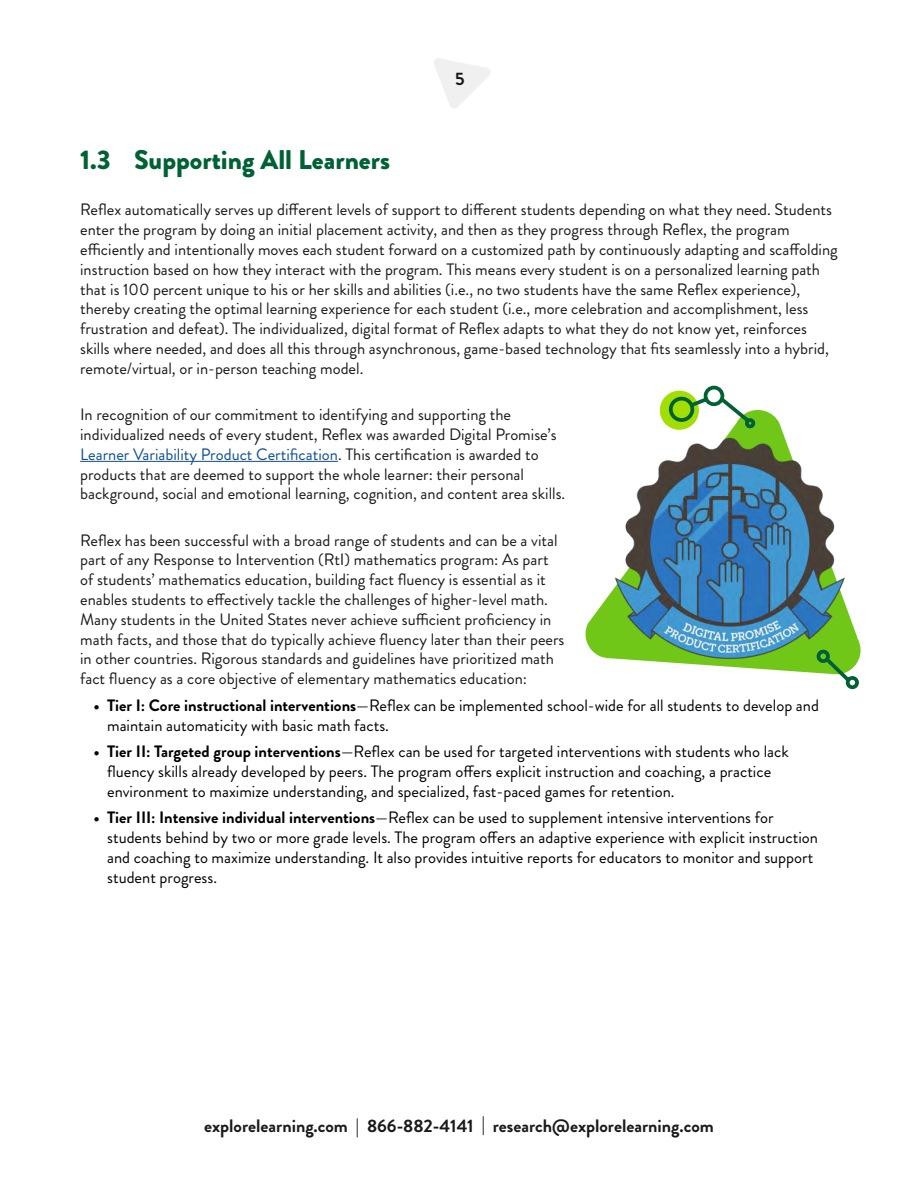
<style>
.page{position:relative;width:918px;height:1188px;background:#fff}
.page>*{position:absolute;margin:0;border:0;box-sizing:border-box;transform-origin:0 0}
.t1{font:900 27px "Brandon Grotesque";color:#006134}
.t2{font:700 18px "Brandon Grotesque";color:#1a1a1a}
.t3{font:16.5px/19.8px "Brandon Grotesque";color:#1a1a1a}
.t4{font:16.5px/19.8px "Brandon Grotesque";color:#000}
.s1{color:#0e4e96}
.s2{font-weight:700}
</style>
<div class="page">
<svg style="left:434px;top:58px;width:56px;height:51px"></svg>
<hr style="left:80px;top:461px;width:258px;height:1px;background:#0e4e96">
<svg style="left:585px;top:410px;width:276px;height:263px"></svg>
<img style="left:610px;top:433px;width:236px;height:236px">
<svg style="left:659px;top:385px;width:98px;height:46px"></svg>
<svg style="left:815px;top:648px;width:45px;height:42px"></svg>
<p class="t2" style="left:455px;top:66px;width:11px">5</p>
<h1 class="t1" style="left:80px;top:141px;width:311px">1.3 Supporting All Learners</h1>
<p class="t3" style="left:80px;top:200px;width:759px">Reflex automatically serves up different levels of support to different students depending on what they need. Students enter the program by doing an initial placement activity, and then as they progress through Reflex, the program efficiently and intentionally moves each student forward on a customized path by continuously adapting and scaffolding instruction based on how they interact with the program. This means every student is on a personalized learning path that is 100 percent unique to his or her skills and abilities (i.e., no two students have the same Reflex experience), thereby creating the optimal learning experience for each student (i.e., more celebration and accomplishment, less frustration and defeat). The individualized, digital format of Reflex adapts to what they do not know yet, reinforces skills where needed, and does all this through asynchronous, game-based technology that fits seamlessly into a hybrid, remote/virtual, or in-person teaching model.</p>
<p class="t3" style="left:80px;top:405px;width:487px">In recognition of our commitment to identifying and supporting the individualized needs of every student, Reflex was awarded Digital Promise’s <span class="s1">Learner Variability Product Certification</span>. This certification is awarded to products that are deemed to support the whole learner: their personal background, social and emotional learning, cognition, and content area skills.</p>
<p class="t3" style="left:80px;top:530px;width:486px">Reflex has been successful with a broad range of students and can be a vital part of any Response to Intervention (RtI) mathematics program: As part of students’ mathematics education, building fact fluency is essential as it enables students to effectively tackle the challenges of higher-level math.<br>Many students in the United States never achieve sufficient proficiency in math facts, and those that do typically achieve fluency later than their peers in other countries. Rigorous standards and guidelines have prioritized math fact fluency as a core objective of elementary mathematics education:</p>
<p class="t4" style="left:107px;top:695px;width:713px;text-indent:-13px"><span class="s2">• Tier I: Core instructional interventions</span>—Reflex can be implemented school-wide for all students to develop and maintain automaticity with basic math facts.</p>
<p class="t4" style="left:107px;top:742px;width:683px;text-indent:-13px"><span class="s2">• Tier II: Targeted group interventions</span>—Reflex can be used for targeted interventions with students who lack fluency skills already developed by peers. The program offers explicit instruction and coaching, a practice environment to maximize understanding, and specialized, fast-paced games for retention.</p>
<p class="t4" style="left:107px;top:808px;width:712px;text-indent:-13px"><span class="s2">• Tier III: Intensive individual interventions</span>—Reflex can be used to supplement intensive interventions for students behind by two or more grade levels. The program offers an adaptive experience with explicit instruction and coaching to maximize understanding. It also provides intuitive reports for educators to monitor and support student progress.</p>
<p class="t2" style="left:204px;top:1114px;width:511px">explorelearning.com | 866-882-4141 | research@explorelearning.com</p>
</div>
